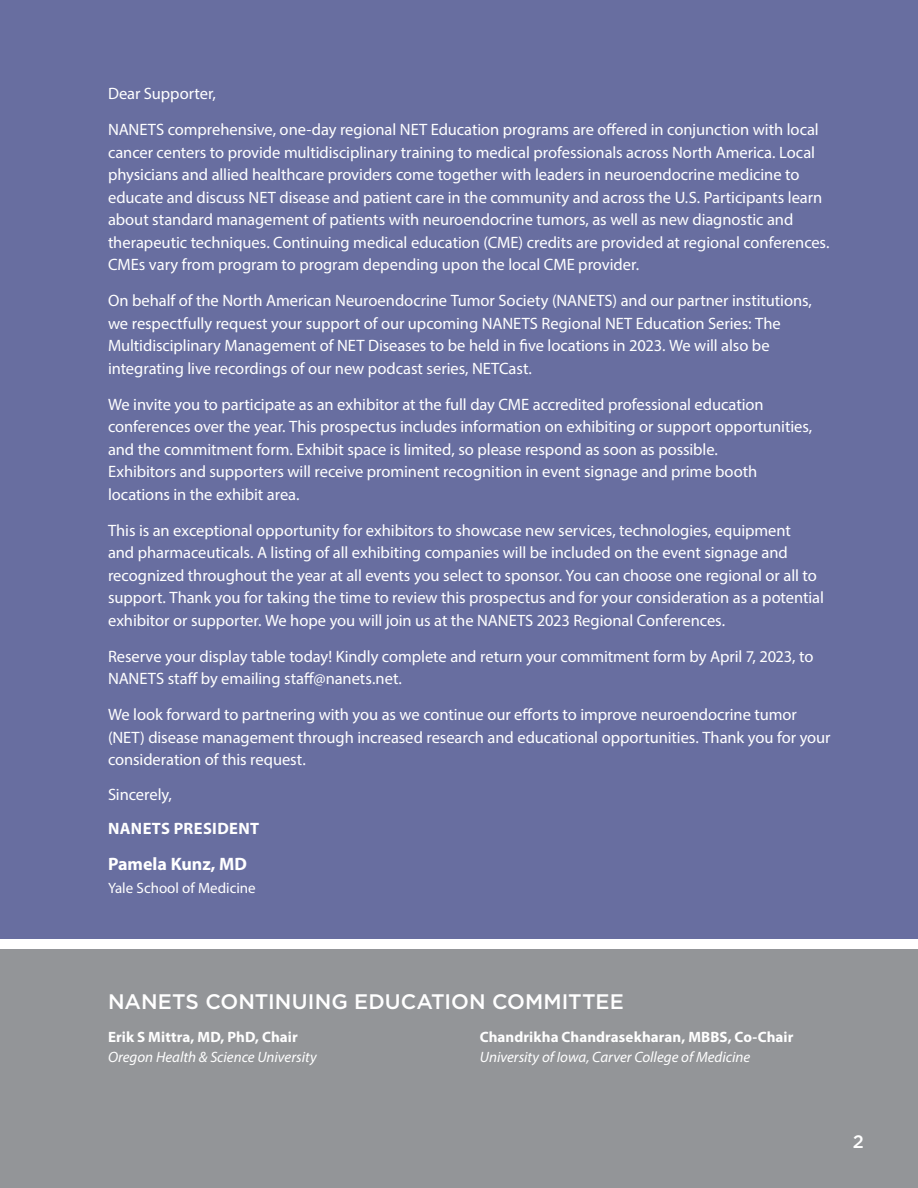
<style>
.page{position:relative;width:918px;height:1188px;background:#fff}
.page>*{position:absolute;margin:0;border:0;box-sizing:border-box;transform-origin:0 0}
.t1{font:500 21px "Gotham";letter-spacing:.005em;color:#fff}
.t2{font:700 18px "Myriad Pro";color:#fff}
.t3{font:500 18px "Gotham";color:#fff}
.t4{font:16.5px/22.5px "Myriad Pro";letter-spacing:-.005em;color:#fff}
.t5{font:700 16.5px "Myriad Pro";letter-spacing:.025em;color:#fff}
.t6{font:italic 15px "Myriad Pro";color:#fff}
.t7{font:700 15px "Myriad Pro";letter-spacing:.005em;color:#fff}
.t8{font:15px "Myriad Pro";color:#fff}
</style>
<div class="page">
<div style="left:0;top:0;width:918px;height:939px;background:#686ea0"></div>
<div style="left:0;top:949px;width:918px;height:239px;background:#939598"></div>
<p class="t4" style="left:108px;top:76px;width:712px;line-height:36px">Dear Supporter,<br>NANETS comprehensive, one-day regional NET Education programs are offered in conjunction with local</p>
<p class="t4" style="left:108px;top:141px;width:723px">cancer centers to provide multidisciplinary training to medical professionals across North America. Local physicians and allied healthcare providers come together with leaders in neuroendocrine medicine to educate and discuss NET disease and patient care in the community and across the U.S. Participants learn about standard management of patients with neuroendocrine tumors, as well as new diagnostic and therapeutic techniques. Continuing medical education (CME) credits are provided at regional conferences.<br>CMEs vary from program to program depending upon the local CME provider.</p>
<p class="t4" style="left:108px;top:289px;width:706px">On behalf of the North American Neuroendocrine Tumor Society (NANETS) and our partner institutions, we respectfully request your support of our upcoming NANETS Regional NET Education Series: The Multidisciplinary Management of NET Diseases to be held in five locations in 2023. We will also be integrating live recordings of our new podcast series, NETCast.</p>
<p class="t4" style="left:108px;top:393px;width:706px">We invite you to participate as an exhibitor at the full day CME accredited professional education conferences over the year. This prospectus includes information on exhibiting or support opportunities, and the commitment form. Exhibit space is limited, so please respond as soon as possible.<br>Exhibitors and supporters will receive prominent recognition in event signage and prime booth locations in the exhibit area.</p>
<p class="t4" style="left:108px;top:519px;width:717px">This is an exceptional opportunity for exhibitors to showcase new services, technologies, equipment<br>and pharmaceuticals. A listing of all exhibiting companies will be included on the event signage and recognized throughout the year at all events you select to sponsor. You can choose one regional or all to support. Thank you for taking the time to review this prospectus and for your consideration as a potential exhibitor or supporter. We hope you will join us at the NANETS 2023 Regional Conferences.</p>
<p class="t4" style="left:108px;top:645px;width:707px">Reserve your display table today! Kindly complete and return your commitment form by April 7, 2023, to<br>NANETS staff by emailing staff@nanets.net.</p>
<p class="t4" style="left:108px;top:703px;width:724px">We look forward to partnering with you as we continue our efforts to improve neuroendocrine tumor (NET) disease management through increased research and educational opportunities. Thank you for your consideration of this request.</p>
<p class="t4" style="left:108px;top:783px;width:65px">Sincerely,</p>
<p class="t5" style="left:108px;top:818px;width:153px">NANETS PRESIDENT</p>
<p class="t2" style="left:108px;top:853px;width:140px">Pamela Kunz, MD</p>
<p class="t8" style="left:108px;top:879px;width:149px">Yale School of Medicine</p>
<p class="t1" style="left:108px;top:988px;width:517px">NANETS CONTINUING EDUCATION COMMITTEE</p>
<p class="t7" style="left:108px;top:1028px;width:191px">Erik S Mittra, MD, PhD, Chair</p>
<p class="t6" style="left:108px;top:1048px;width:210px">Oregon Health &amp; Science University</p>
<p class="t7" style="left:480px;top:1028px;width:315px">Chandrikha Chandrasekharan, MBBS, Co-Chair</p>
<p class="t6" style="left:480px;top:1048px;width:272px">University of Iowa, Carver College of Medicine</p>
<p class="t3" style="left:853px;top:1130px;width:13px">2</p>
</div>
